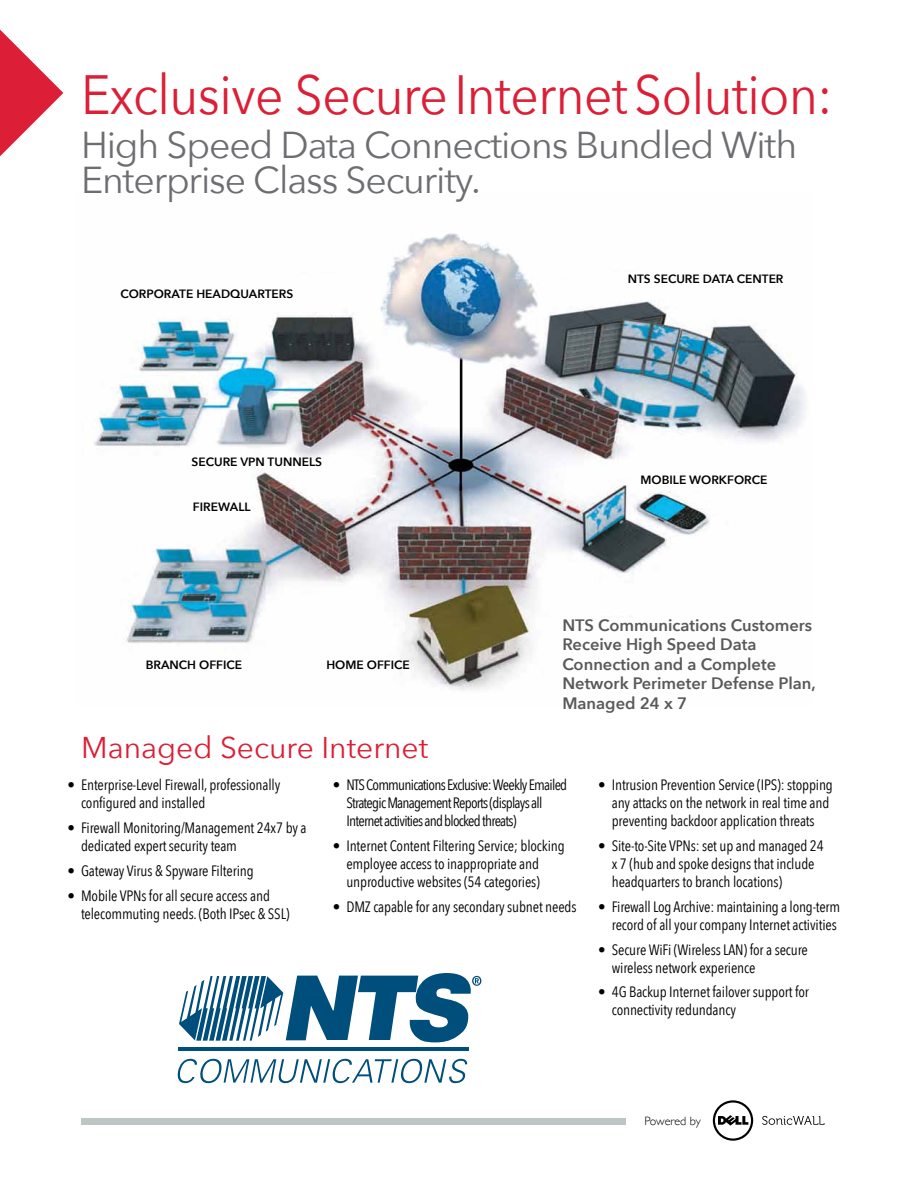
<style>
.page{position:relative;width:918px;height:1188px;background:#fff}
.page>*{position:absolute;margin:0;border:0;box-sizing:border-box;transform-origin:0 0}
.t1{font:55.2px "Avenir Next";letter-spacing:-.01em;color:#dc1e36;scale:.9 1}
.t2{font:37.35px/35.5px "Avenir Next";letter-spacing:-.03em;color:#6d6e71}
.t3{font:30px "Avenir Next";color:#dc1e36}
.t4{font:600 16.5px/19.5px "Avenir Next";color:#58595b}
.t5{font:15px/18px "Avenir Next Condensed";letter-spacing:-.01em;color:#000}
.t6{font:15px/18px "Avenir Next Condensed";letter-spacing:-.05em;color:#000}
.t7{font:600 12px "Avenir Next";color:#000}
.t8{font:300 12px "Gill Sans";letter-spacing:-.015em;color:#000}
</style>
<div class="page">
<img style="left:94px;top:233px;width:712px;height:457px">
<svg style="left:713px;top:1100px;width:40px;height:41px"></svg>
<svg style="left:762px;top:1116px;width:63px;height:9px"></svg>
<div style="left:81px;top:1118px;width:544px;height:7px;background:#bdc6c4"></div>
<svg style="left:0;top:30px;width:63px;height:126px"></svg>
<svg style="left:178px;top:1059px;width:290px;height:24px"></svg>
<hr style="left:178px;top:1047px;width:291px;height:4px;background:#004e7c">
<svg style="left:179px;top:973px;width:302px;height:69px"></svg>
<h1 class="t1" style="left:81px;top:48px;width:836px">Exclusive Secure Internet Solution:</h1>
<h2 class="t2" style="left:81px;top:125px;width:718px">High Speed Data Connections Bundled With<br>Enterprise Class Security.</h2>
<p class="t7" style="left:121px;top:284px;width:174px">CORPORATE HEADQUARTERS</p>
<p class="t7" style="left:192px;top:451px;width:132px">SECURE VPN TUNNELS</p>
<p class="t7" style="left:193px;top:497px;width:59px">FIREWALL</p>
<p class="t7" style="left:146px;top:655px;width:98px">BRANCH OFFICE</p>
<p class="t7" style="left:326px;top:655px;width:85px">HOME OFFICE</p>
<h3 class="t3" style="left:81px;top:723px;width:349px">Managed Secure Internet</h3>
<p class="t7" style="left:628px;top:269px;width:157px">NTS SECURE DATA CENTER</p>
<p class="t7" style="left:641px;top:470px;width:128px">MOBILE WORKFORCE</p>
<p class="t4" style="left:562px;top:615px;width:255px">NTS Communications Customers<br>Receive High Speed Data<br>Connection and a Complete<br>Network Perimeter Defense Plan,<br>Managed 24 x 7</p>
<p class="t5" style="left:81px;top:775px;width:201px;text-indent:-14px">• Enterprise-Level Firewall, professionally configured and installed</p>
<p class="t5" style="left:81px;top:818px;width:227px;text-indent:-14px">• Firewall Monitoring/Management 24x7 by a dedicated expert security team</p>
<p class="t5" style="left:68px;top:861px;width:188px">• Gateway Virus &amp; Spyware Filtering</p>
<p class="t5" style="left:81px;top:886px;width:210px;text-indent:-14px">• Mobile VPNs for all secure access and telecommuting needs. (Both IPsec &amp; SSL)</p>
<p class="t6" style="left:346px;top:775px;width:222px;text-indent:-14px">• NTS Communications Exclusive: Weekly Emailed<br>Strategic Management Reports (displays all<br>Internet activities and blocked threats)</p>
<p class="t5" style="left:346px;top:836px;width:220px;text-indent:-14px">• Internet Content Filtering Service; blocking employee access to inappropriate and unproductive websites (54 categories)</p>
<p class="t5" style="left:333px;top:897px;width:245px">• DMZ capable for any secondary subnet needs</p>
<p class="t5" style="left:612px;top:775px;width:223px;text-indent:-14px">• Intrusion Prevention Service (IPS): stopping any attacks on the network in real time and preventing backdoor application threats</p>
<p class="t5" style="left:612px;top:836px;width:214px;text-indent:-14px">• Site-to-Site VPNs: set up and managed 24 x 7 (hub and spoke designs that include headquarters to branch locations)</p>
<p class="t5" style="left:598px;top:897px;width:243px;text-align:right">• Firewall Log Archive: maintaining a long-term record of all your company Internet activities</p>
<p class="t5" style="left:612px;top:940px;width:198px;text-indent:-14px">• Secure WiFi (Wireless LAN) for a secure wireless network experience</p>
<p class="t5" style="left:612px;top:982px;width:199px;text-indent:-14px">• 4G Backup Internet failover support for connectivity redundancy</p>
<p class="t8" style="left:644px;top:1111px;width:58px">Powered by</p>
</div>
